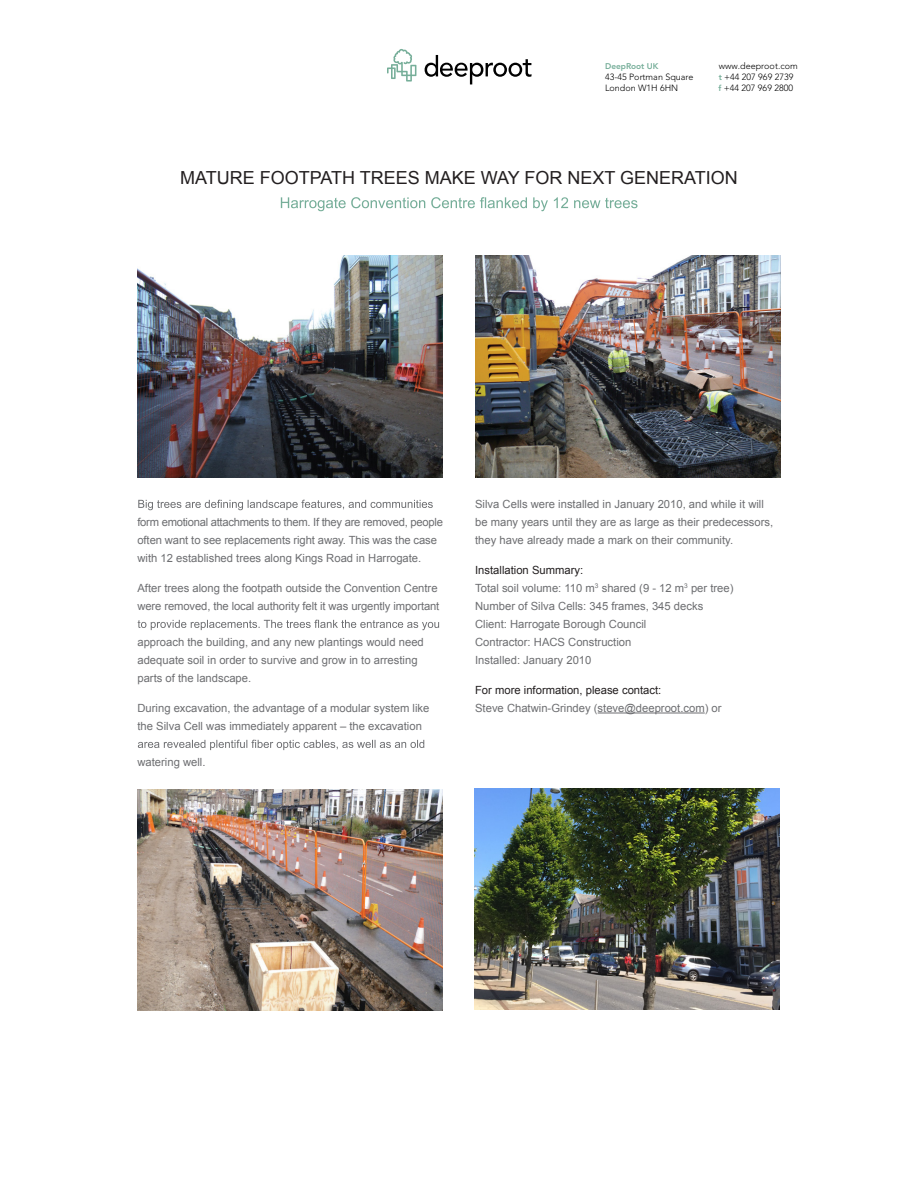
<style>
.page{position:relative;width:918px;height:1188px;background:#fff}
.page>*{position:absolute;margin:0;border:0;box-sizing:border-box;transform-origin:0 0}
.t1{font:18px "Arial";color:#231f20}
.t2{font:11.25px/18px "Arial";color:#6d6e71}
.t3{font:11.25px "Arial";color:#231f20}
.t4{font:300 9px/11.2px "Avenir";color:#000}
.t5{font:800 8.25px "Avenir";color:#76ae99}
.s1{font-weight:800;font-size:8.25px;color:#76ae99}
.s2{color:#231f20}
</style>
<div class="page">
<img style="left:475px;top:256px;width:306px;height:221px">
<svg style="left:281px;top:197px;width:357px;height:14px"></svg>
<hr style="left:598px;top:713px;width:107px;height:1px;background:#6d6e71">
<svg style="left:138px;top:500px;width:295px;height:10px"></svg>
<svg style="left:138px;top:620px;width:301px;height:10px"></svg>
<svg style="left:138px;top:740px;width:286px;height:10px"></svg>
<img style="left:137px;top:256px;width:306px;height:221px">
<img style="left:137px;top:789px;width:306px;height:222px">
<svg style="left:387px;top:49px;width:29px;height:33px"></svg>
<svg style="left:425px;top:55px;width:107px;height:29px"></svg>
<img style="left:474px;top:788px;width:306px;height:222px">
<p class="t5" style="left:605px;top:61px;width:55px">DeepRoot UK</p>
<p class="t4" style="left:605px;top:71px;width:90px">43-45 Portman Square<br>London W1H 6HN</p>
<p class="t4" style="left:719px;top:60px;width:81px">www.deeproot.com <span class="s1">t</span> +44 207 969 2739 <span class="s1">f</span> +44 207 969 2800</p>
<h1 class="t1" style="left:180px;top:166px;width:559px">MATURE FOOTPATH TREES MAKE WAY FOR NEXT GENERATION</h1>
<p class="t2" style="left:137px;top:513px;width:307px">form emotional attachments to them. If they are removed, people often want to see replacements right away. This was the case with 12 established trees along Kings Road in Harrogate.</p>
<p class="t2" style="left:137px;top:579px;width:303px">After trees along the footpath outside the Convention Centre were removed, the local authority felt it was urgently important</p>
<p class="t2" style="left:137px;top:633px;width:288px">approach the building, and any new plantings would need adequate soil in order to survive and grow in to arresting parts of the landscape.</p>
<p class="t2" style="left:137px;top:699px;width:294px">During excavation, the advantage of a modular system like the Silva Cell was immediately apparent – the excavation</p>
<p class="t2" style="left:137px;top:753px;width:70px">watering well.</p>
<p class="t2" style="left:475px;top:495px;width:300px">Silva Cells were installed in January 2010, and while it will be many years until they are as large as their predecessors, they have already made a mark on their community.</p>
<p class="t2" style="left:475px;top:561px;width:260px"><span class="s2">Installation Summary:<br></span>Total soil volume: 110 m<sup>3</sup> shared (9 - 12 m<sup>3</sup> per tree)<br>Number of Silva Cells: 345 frames, 345 decks Client: Harrogate Borough Council<br>Contractor: HACS Construction<br>Installed: January 2010</p>
<p class="t3" style="left:475px;top:683px;width:188px">For more information, please contact:</p>
<p class="t2" style="left:475px;top:699px;width:248px">Steve Chatwin-Grindey (steve@deeproot.com) or</p>
</div>
